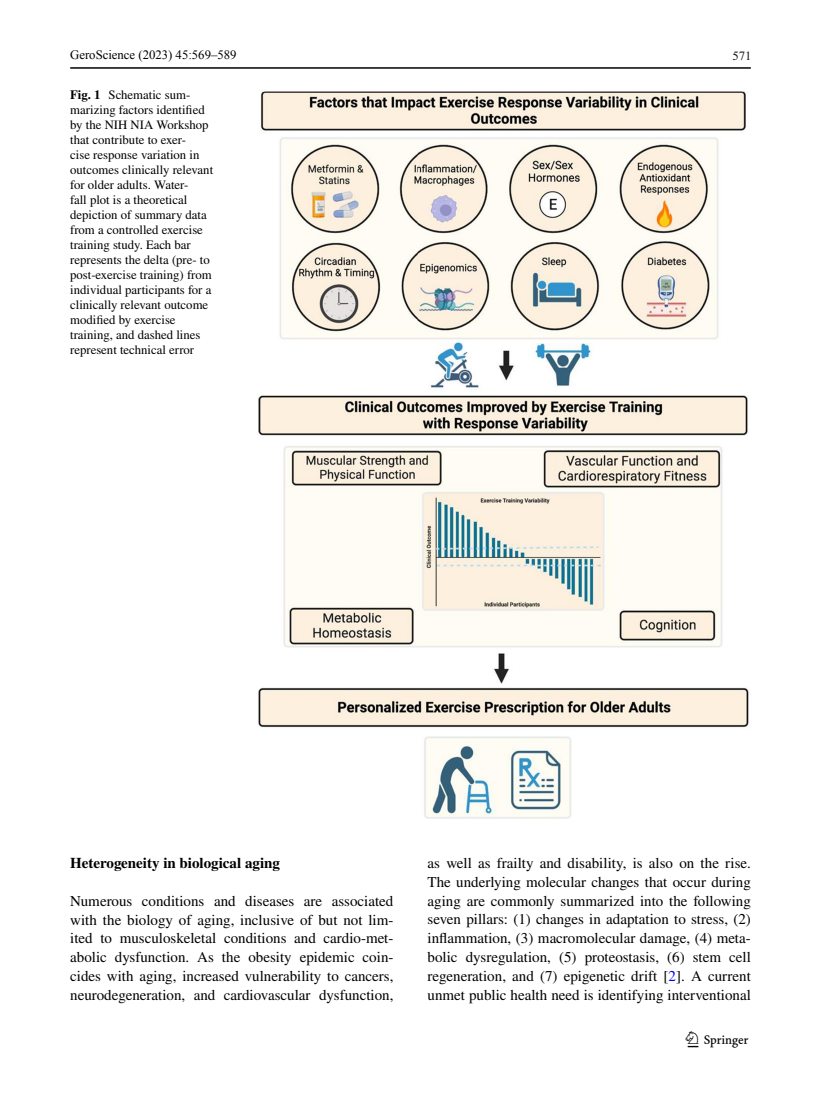
<style>
.page{position:relative;width:821px;height:1106px;background:#fff}
.page>*{position:absolute;margin:0;border:0;box-sizing:border-box;transform-origin:0 0}
.t1{font:22.5px "Springnew Regular 3";color:#000}
.t2{font:15px/18.8px "STIX";color:#000;text-align:justify}
.t3{font:700 15px "STIX";color:#000}
.t4{font:12.75px/15px "STIX";color:#000}
.t5{font:12.75px "Times New Roman";color:#000}
.t6{font:12.75px "Adv TT3713 a 231";color:#131413}
.s1{font-weight:700}
.s2{color:#00f}
</style>
<div class="page">
<hr style="left:70px;top:67px;width:680px;height:2px;background:#000">
<img style="left:258px;top:91px;width:491px;height:728px">
<p class="t5" style="left:70px;top:50px;width:168px">GeroScience (2023) 45:569–589</p>
<p class="t6" style="left:732px;top:51px;width:21px">571</p>
<p class="t4" style="left:70px;top:88px;width:144px"><span class="s1">Fig. 1</span> Schematic sum&shy;marizing factors identified by the NIH NIA Workshop that contribute to exer-<br>cise response variation in outcomes clinically relevant for older adults. Water-<br>fall plot is a theoretical depiction of summary data from a controlled exercise training study. Each bar represents the delta (pre- to post-exercise training) from individual participants for a clinically relevant outcome modified by exercise training, and dashed lines represent technical error</p>
<p class="t3" style="left:70px;top:854px;width:211px">Heterogeneity in biological aging</p>
<p class="t2" style="left:70px;top:892px;width:325px">Numerous conditions and diseases are associated with the biology of aging, inclusive of but not lim&shy;ited to musculoskeletal conditions and cardio-met&shy;abolic dysfunction. As the obesity epidemic coin&shy;cides with aging, increased vulnerability to cancers, neurodegeneration, and cardiovascular dysfunction,</p>
<p class="t2" style="left:427px;top:854px;width:325px">as well as frailty and disability, is also on the rise.<br>The underlying molecular changes that occur during aging are commonly summarized into the following seven pillars: (1) changes in adaptation to stress, (2) inflammation, (3) macromolecular damage, (4) meta&shy;bolic dysregulation, (5) proteostasis, (6) stem cell regeneration, and (7) epigenetic drift [<span class="s2">2</span>]. A current unmet public health need is identifying interventional</p>
<h1 class="t1" style="left:687px;top:1031px;width:62px">1 3</h1>
</div>
